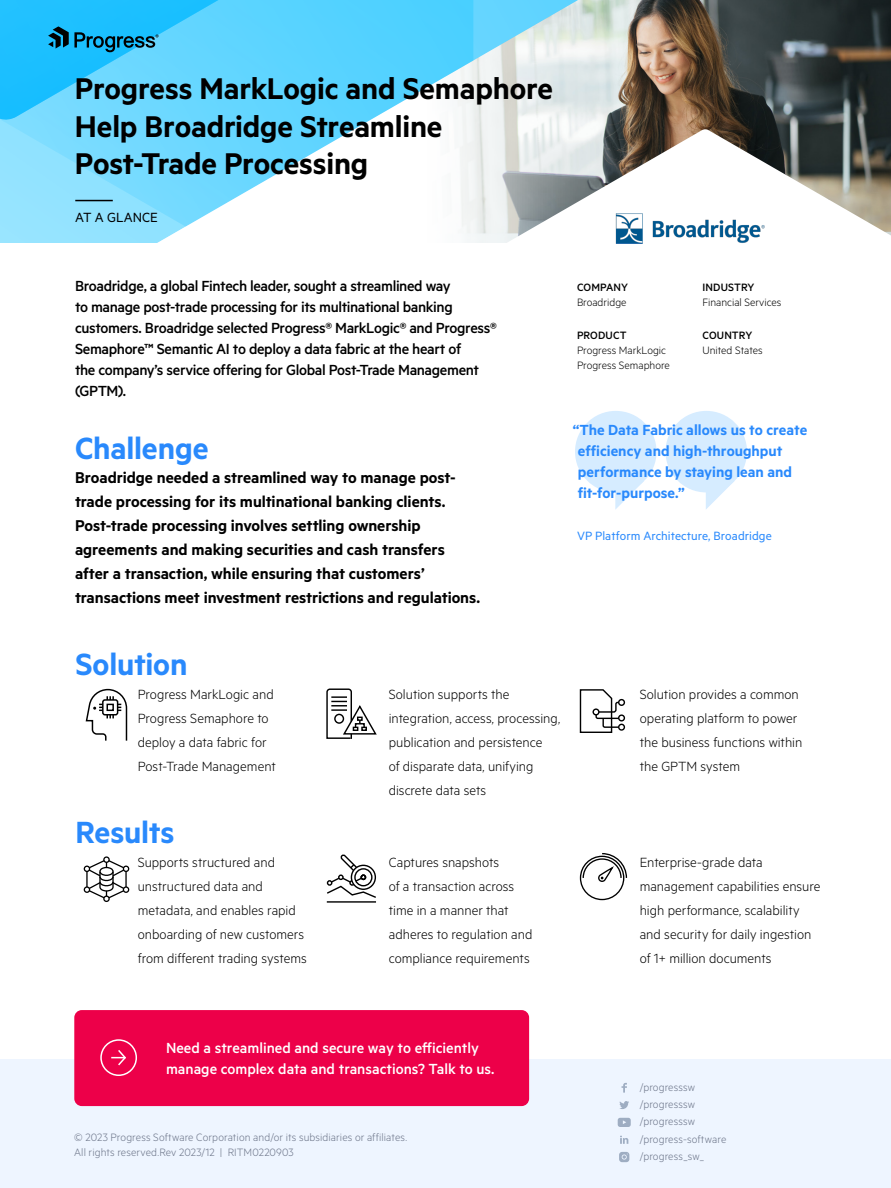
<style>
.page{position:relative;width:891px;height:1188px;background:#fff}
.page>*{position:absolute;margin:0;border:0;box-sizing:border-box;transform-origin:0 0}
.Section_Text{font:600 34.5px "Metric";letter-spacing:-.005em;color:#2989fc}
.Headline{font:600 33.75px/37.5px "Metric";letter-spacing:-.005em;color:#000}
.Call_Out_Text{font:600 17.7px/24px "Metric";color:#000}
.Intro_Text{font:500 16.5px/21px "Metric";letter-spacing:-.025em;color:#000}
.Quotes{font:600 16.5px/21px "Metric";color:#2989fc}
.t1{font:500 16.5px/21px "Metric";color:#fff}
.Body_1{font:300 15px/24px "Metric";color:#000}
.Success_Story_label{font:15px "Metric";color:#000}
.Quotes_name{font:13.5px "Metric";letter-spacing:.005em;color:#2989fc}
.BoilerPlate_Body{font:300 12px/17.2px "Metric";letter-spacing:.01em;color:#6c7589}
.Side_Bar_Text{font:300 12px "Metric";color:#000}
.Side_Bar_Title{font:500 12px "Metric";letter-spacing:.01em;color:#000}
</style>
<div class="page">
<img style="left:753px;top:0;width:138px;height:129px">
<img style="left:578px;top:0;width:175px;height:129px">
<svg style="left:473px;top:0;width:105px;height:227px"></svg>
<svg style="left:0;top:0;width:473px;height:243px"></svg>
<hr style="left:75px;top:200px;width:38px;height:1px;background:#000">
<div style="left:0;top:1059px;width:891px;height:129px;background:#eef5ff"></div>
<div style="left:74px;top:1010px;width:455px;height:96px;background:#ed0049;border-radius:8px"></div>
<div style="left:100px;top:1039px;width:37px;height:37px;border:2px solid #fff;border-radius:50%"></div>
<svg style="left:111px;top:1050px;width:15px;height:16px"></svg>
<svg style="left:505px;top:129px;width:386px;height:114px"></svg>
<svg style="left:622px;top:1083px;width:5px;height:10px"></svg>
<svg style="left:619px;top:1101px;width:10px;height:8px"></svg>
<svg style="left:620px;top:1136px;width:8px;height:8px"></svg>
<svg style="left:618px;top:1118px;width:13px;height:9px"></svg>
<svg style="left:619px;top:1152px;width:10px;height:10px"></svg>
<svg style="left:0;top:0;width:294px;height:120px;background:#48c9f9"></svg>
<svg style="left:615px;top:482px;width:28px;height:28px"></svg>
<div style="left:575px;top:411px;width:82px;height:81px;background:#d6ecff;border-radius:50%"></div>
<svg style="left:706px;top:482px;width:27px;height:27px"></svg>
<div style="left:665px;top:411px;width:82px;height:81px;background:#d6ecff;border-radius:50%"></div>
<img style="left:608px;top:212px;width:162px;height:32px">
<svg style="left:85px;top:688px;width:43px;height:53px"></svg>
<svg style="left:326px;top:688px;width:51px;height:51px"></svg>
<div style="left:334px;top:714px;width:10px;height:10px;border:1px solid #000;border-radius:50%"></div>
<div style="left:103px;top:856px;width:7px;height:7px;border:1px solid #000;border-radius:50%"></div>
<div style="left:103px;top:896px;width:7px;height:6px;border:1px solid #000;border-radius:50%"></div>
<svg style="left:84px;top:859px;width:45px;height:40px"></svg>
<div style="left:580px;top:856px;width:44px;height:44px;border:1px solid #000;border-radius:50%"></div>
<svg style="left:582px;top:853px;width:45px;height:31px"></svg>
<hr style="left:327px;top:901px;width:49px;height:2px;background:#000">
<svg style="left:326px;top:854px;width:50px;height:44px"></svg>
<div style="left:618px;top:699px;width:7px;height:7px;border:1px solid #000;border-radius:50%"></div>
<div style="left:618px;top:714px;width:7px;height:8px;border:1px solid #000;border-radius:50%"></div>
<div style="left:618px;top:724px;width:7px;height:7px;border:1px solid #000;border-radius:50%"></div>
<svg style="left:579px;top:689px;width:41px;height:44px"></svg>
<h1 class="Headline" style="left:75px;top:69px;width:480px">Progress MarkLogic and Semaphore<br>Help Broadridge Streamline<br>Post-Trade Processing</h1>
<p class="Success_Story_label" style="left:75px;top:208px;width:84px">AT A GLANCE</p>
<p class="Intro_Text" style="left:75px;top:275px;width:423px">Broadridge, a global Fintech leader, sought a streamlined way<br>to manage post-trade processing for its multinational banking customers. Broadridge selected Progress® MarkLogic® and Progress® Semaphore™ Semantic AI to deploy a data fabric at the heart of<br>the company’s service offering for Global Post-Trade Management (GPTM).</p>
<h2 class="Section_Text" style="left:75px;top:428px;width:135px">Challenge</h2>
<p class="Call_Out_Text" style="left:75px;top:465px;width:407px">Broadridge needed a streamlined way to manage post&shy;trade processing for its multinational banking clients.<br>Post-trade processing involves settling ownership agreements and making securities and cash transfers after a transaction, while ensuring that customers’ transactions meet investment restrictions and regulations.</p>
<p class="Side_Bar_Title" style="left:577px;top:280px;width:53px">COMPANY</p>
<p class="Side_Bar_Text" style="left:577px;top:295px;width:51px">Broadridge</p>
<p class="Side_Bar_Title" style="left:577px;top:328px;width:51px">PRODUCT</p>
<p class="Side_Bar_Text" style="left:577px;top:343px;width:91px">Progress MarkLogic</p>
<p class="Side_Bar_Text" style="left:577px;top:358px;width:94px">Progress Semaphore</p>
<p class="Side_Bar_Title" style="left:703px;top:280px;width:53px">INDUSTRY</p>
<p class="Side_Bar_Text" style="left:703px;top:295px;width:80px">Financial Services</p>
<p class="Side_Bar_Title" style="left:703px;top:328px;width:51px">COUNTRY</p>
<p class="Side_Bar_Text" style="left:703px;top:343px;width:62px">United States</p>
<p class="Quotes" style="left:578px;top:419px;width:231px;text-indent:-5px">“The Data Fabric allows us to create efficiency and high-throughput performance by staying lean and fit-for-purpose.”</p>
<p class="Quotes_name" style="left:577px;top:528px;width:196px">VP Platform Architecture, Broadridge</p>
<h2 class="Section_Text" style="left:75px;top:644px;width:113px">Solution</h2>
<p class="Body_1" style="left:138px;top:682px;width:140px">Progress MarkLogic and<br>Progress Semaphore to deploy a data fabric for<br>Post-Trade Management</p>
<h2 class="Section_Text" style="left:75px;top:812px;width:101px">Results</h2>
<p class="Body_1" style="left:138px;top:850px;width:171px">Supports structured and unstructured data and metadata, and enables rapid onboarding of new customers from different trading systems</p>
<p class="Body_1" style="left:389px;top:682px;width:173px">Solution supports the integration, access, processing, publication and persistence<br>of disparate data, unifying discrete data sets</p>
<p class="Body_1" style="left:389px;top:850px;width:145px">Captures snapshots<br>of a transaction across time in a manner that adheres to regulation and compliance requirements</p>
<p class="Body_1" style="left:640px;top:682px;width:164px">Solution provides a common operating platform to power the business functions within the GPTM system</p>
<p class="Body_1" style="left:640px;top:850px;width:182px">Enterprise-grade data management capabilities ensure high performance, scalability and security for daily ingestion of 1+ million documents</p>
<p class="t1" style="left:166px;top:1037px;width:330px">Need a streamlined and secure way to efficiently manage complex data and transactions? Talk to us.</p>
<p class="BoilerPlate_Body" style="left:74px;top:1128px;width:334px;line-height:15.8px">© 2023 Progress Software Corporation and/or its subsidiaries or affiliates.<br>All rights reserved.Rev 2023/12 | RITM0220903</p>
<p class="BoilerPlate_Body" style="left:640px;top:1078px;width:88px">/progresssw /progresssw /progresssw /progress-software /progress_sw_</p>
</div>
